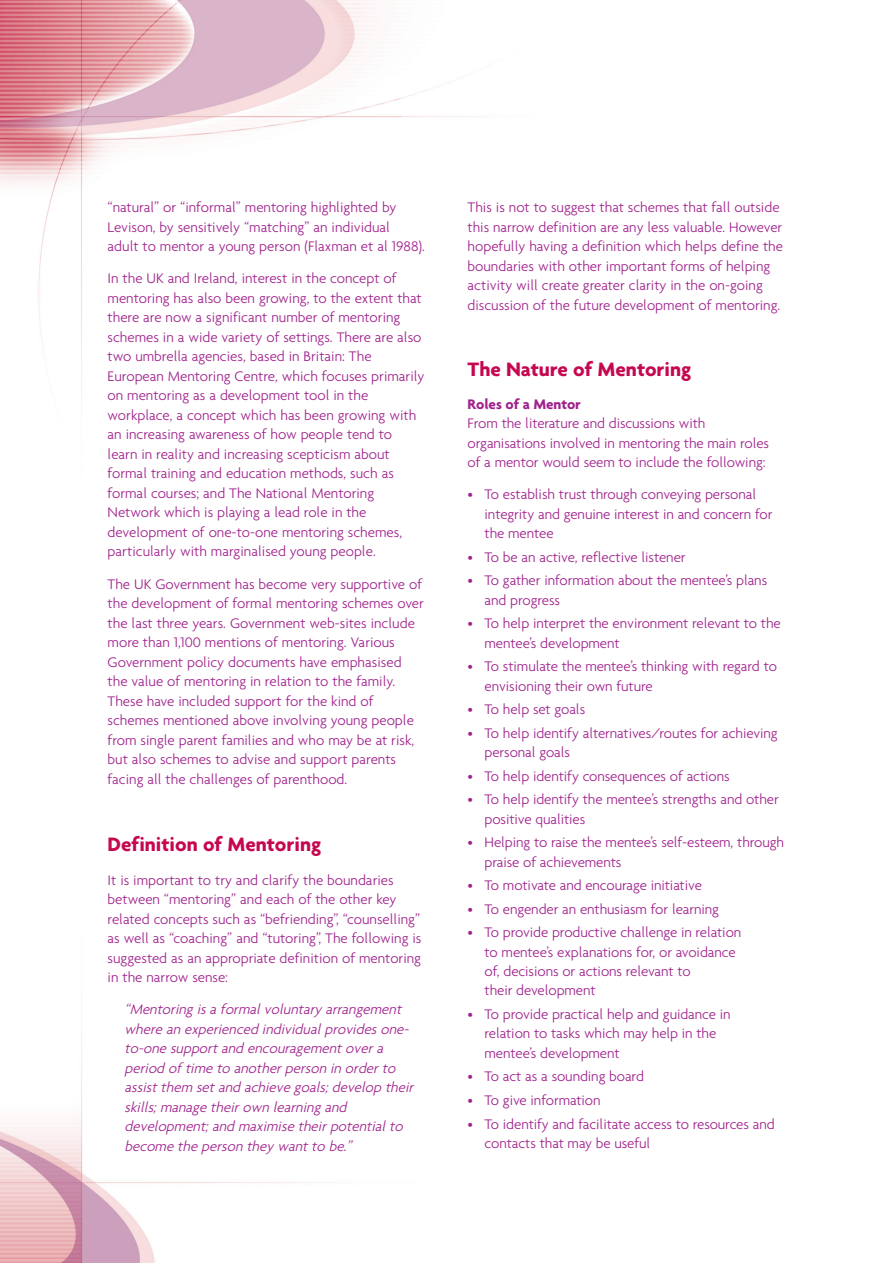
<style>
.page{position:relative;width:893px;height:1263px;background:#fff}
.page>*{position:absolute;margin:0;border:0;box-sizing:border-box;transform-origin:0 0}
.t1{font:700 21px "Agenda";color:#c50750}
.t2{font:300 15px/19.5px "Agenda";color:#a0218c}
.t3{font:italic 300 15px/19.5px "Agenda";color:#a0218c}
.t4{font:700 15px "Agenda";letter-spacing:-.005em;color:#a0218c}
</style>
<div class="page">
<img style="left:0;top:0;width:478px;height:1263px">
<p class="t2" style="left:108px;top:199px;width:319px">“natural” or “informal” mentoring highlighted by<br>Levison, by sensitively “matching” an individual adult to mentor a young person (Flaxman et al 1988).</p>
<p class="t2" style="left:108px;top:270px;width:318px">In the UK and Ireland, interest in the concept of mentoring has also been growing, to the extent that there are now a significant number of mentoring schemes in a wide variety of settings. There are also two umbrella agencies, based in Britain: The European Mentoring Centre, which focuses primarily on mentoring as a development tool in the workplace, a concept which has been growing with an increasing awareness of how people tend to learn in reality and increasing scepticism about formal training and education methods, such as formal courses; and The National Mentoring Network which is playing a lead role in the development of one-to-one mentoring schemes, particularly with marginalised young people.</p>
<p class="t2" style="left:108px;top:575px;width:318px">The UK Government has become very supportive of the development of formal mentoring schemes over the last three years. Government web-sites include more than 1,100 mentions of mentoring. Various Government policy documents have emphasised the value of mentoring in relation to the family.<br>These have included support for the kind of schemes mentioned above involving young people from single parent families and who may be at risk, but also schemes to advise and support parents facing all the challenges of parenthood.</p>
<h1 class="t1" style="left:108px;top:835px;width:215px">Definition of Mentoring</h1>
<p class="t2" style="left:108px;top:871px;width:315px">It is important to try and clarify the boundaries between “mentoring” and each of the other key related concepts such as “befriending”, “counselling” as well as “coaching” and “tutoring”, The following is suggested as an appropriate definition of mentoring in the narrow sense:</p>
<p class="t3" style="left:125px;top:1001px;width:293px">“Mentoring isa formalvoluntary arrangement where an experienced individualprovidesone&shy;to-one supportand encouragementovera period of time to anotherperson in orderto assistthem setand achieve goals;develop their skills;manage theirown learning and development;and maximise theirpotentialto become the person they wantto be.”</p>
<p class="t2" style="left:468px;top:199px;width:317px">This is not to suggest that schemes that fall outside this narrow definition are any less valuable. However hopefully having a definition which helps define the boundaries with other important forms of helping activity will create greater clarity in the on-going discussion of the future development of mentoring.</p>
<h1 class="t1" style="left:468px;top:361px;width:225px">The Nature of Mentoring</h1>
<p class="t4" style="left:468px;top:398px;width:115px">Roles of a Mentor</p>
<p class="t2" style="left:468px;top:415px;width:303px">From the literature and discussions with organisations involved in mentoring the main roles of a mentor would seem to include the following:</p>
<p class="t2" style="left:485px;top:486px;width:289px;text-indent:-17px">• To establish trust through conveying personal integrity and genuine interest in and concern for the mentee</p>
<p class="t2" style="left:468px;top:548px;width:219px">• To be an active, reflective listener</p>
<p class="t2" style="left:485px;top:572px;width:284px;text-indent:-17px">• To gather information about the mentee’s plans and progress</p>
<p class="t2" style="left:485px;top:615px;width:298px;text-indent:-17px">• To help interpret the environment relevant to the mentee’s development</p>
<p class="t2" style="left:485px;top:658px;width:294px;text-indent:-17px">• To stimulate the mentee’s thinking with regard to envisioning their own future</p>
<p class="t2" style="left:468px;top:701px;width:119px">• To help set goals</p>
<p class="t2" style="left:485px;top:724px;width:295px;text-indent:-17px">• To help identify alternatives/routes for achieving personal goals</p>
<p class="t2" style="left:468px;top:767px;width:264px">• To help identify consequences of actions</p>
<p class="t2" style="left:485px;top:791px;width:296px;text-indent:-17px">• To help identify the mentee’s strengths and other positive qualities</p>
<p class="t2" style="left:485px;top:834px;width:301px;text-indent:-17px">• Helping to raise the mentee’s self-esteem, through praise of achievements</p>
<p class="t2" style="left:468px;top:877px;width:236px">• To motivate and encourage initiative</p>
<p class="t2" style="left:468px;top:900px;width:253px">• To engender an enthusiasm for learning</p>
<p class="t2" style="left:485px;top:924px;width:258px;text-indent:-17px">• To provide productive challenge in relation to mentee’s explanations for, or avoidance of, decisions or actions relevant to<br>their development</p>
<p class="t2" style="left:485px;top:1006px;width:248px;text-indent:-17px">• To provide practical help and guidance in relation to tasks which may help in the mentee’s development</p>
<p class="t2" style="left:468px;top:1068px;width:178px">• To act as a sounding board</p>
<p class="t2" style="left:468px;top:1091px;width:134px">• To give information</p>
<p class="t2" style="left:485px;top:1115px;width:292px;text-indent:-17px">• To identify and facilitate access to resources and contacts that may be useful</p>
</div>
